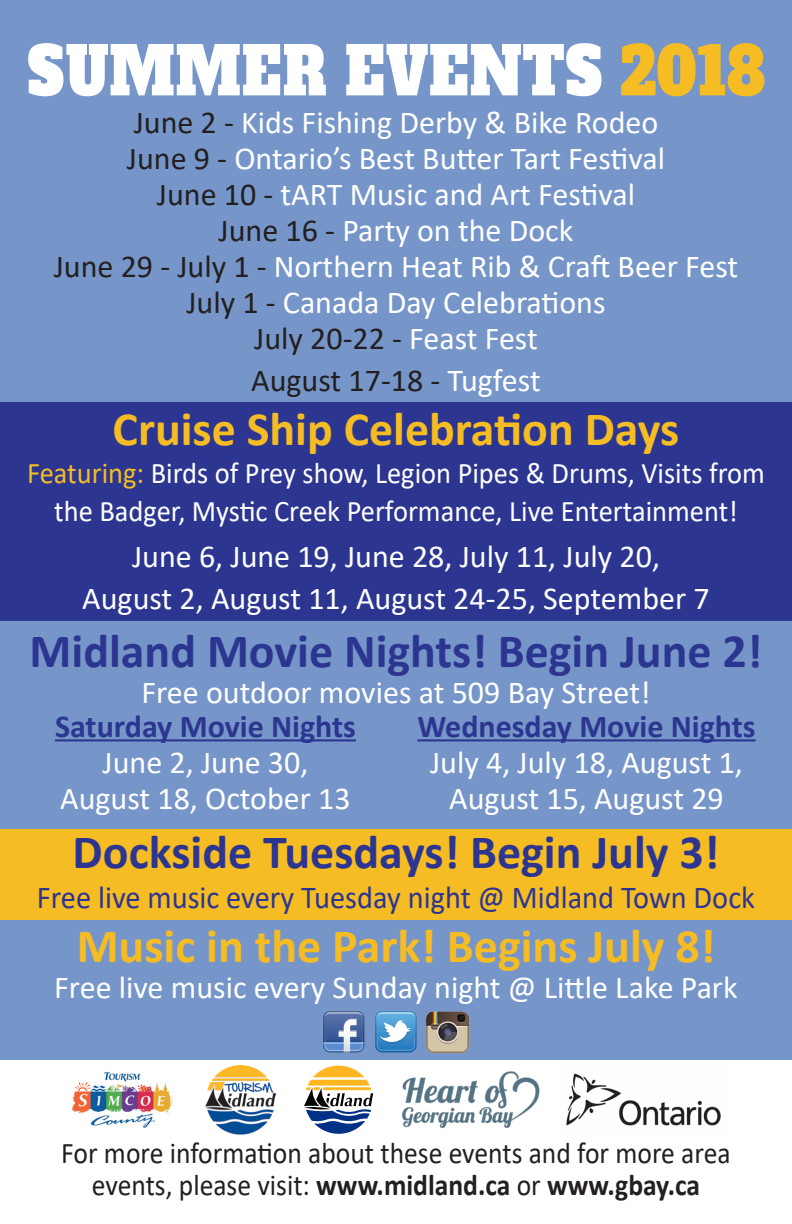
<style>
.page{position:relative;width:792px;height:1224px;background:#fff}
.page>*{position:absolute;margin:0;border:0;box-sizing:border-box;transform-origin:0 0}
.t1{font:66px "Alfa Slab One";letter-spacing:.02em;color:#fff;scale:.82 1}
.t2{font:700 48px "Calibri";color:#2c3691}
.t3{font:700 48px "Calibri";color:#f6bc24}
.t4{font:32px "Calibri";color:#fff}
.t5{font:32px "Calibri";color:#2c3691;scale:.95 1}
.t6{font:700 32px "Calibri";color:#2c3691}
.t7{font:32px "Calibri";color:#231f20}
.t8{font:30px/38px "Calibri";color:#fff;text-align:center;scale:.95 1}
.t9{font:30px/32px "Calibri";color:#231f20;text-align:center;scale:.92 1}
.s1{color:#f6bc24}
.s2{color:#231f20}
.s3{color:#fff}
.s4{font-weight:700}
</style>
<div class="page">
<div style="left:0;top:0;width:792px;height:1060px;background:#7696c9"></div>
<div style="left:0;top:829px;width:792px;height:90px;background:#f6bc24"></div>
<div style="left:0;top:403px;width:792px;height:218px;background:#2c3691"></div>
<hr style="left:55px;top:739px;width:301px;height:2px;background:#2c3691">
<hr style="left:417px;top:739px;width:339px;height:2px;background:#2c3691">
<svg style="left:375px;top:1011px;width:41px;height:41px;background:#6da9d6"></svg>
<svg style="left:323px;top:1011px;width:41px;height:41px;background:#6f8ab8"></svg>
<img style="left:426px;top:1011px;width:43px;height:42px">
<img style="left:402px;top:1071px;width:138px;height:58px">
<img style="left:206px;top:1065px;width:70px;height:69px">
<svg style="left:304px;top:1066px;width:69px;height:68px"></svg>
<img style="left:72px;top:1072px;width:101px;height:56px">
<img style="left:566px;top:1073px;width:155px;height:53px">
<p class="t1" style="left:27px;top:27px;width:902px">SUMMER EVENTS <span class="s1">2018</span></p>
<p class="t4" style="left:134px;top:101px;width:526px"><span class="s2">June 2 -</span> Kids Fishing Derby &amp; Bike Rodeo</p>
<p class="t4" style="left:127px;top:137px;width:540px"><span class="s2">June 9 -</span> Ontario’s Best Butter Tart Festival</p>
<p class="t4" style="left:157px;top:173px;width:480px"><span class="s2">June 10 -</span> tART Music and Art Festival</p>
<p class="t4" style="left:219px;top:209px;width:356px"><span class="s2">June 16 -</span> Party on the Dock</p>
<p class="t4" style="left:54px;top:245px;width:686px"><span class="s2">June 29 - July 1 -</span> Northern Heat Rib &amp; Craft Beer Fest</p>
<p class="t4" style="left:186px;top:281px;width:421px"><span class="s2">July 1 -</span> Canada Day Celebrations</p>
<p class="t7" style="left:254px;top:317px;width:285px">July 20-22 - <span class="s3">Feast Fest</span></p>
<p class="t7" style="left:251px;top:359px;width:291px">August 17-18 - <span class="s3">Tugfest</span></p>
<p class="t3" style="left:113px;top:396px;width:568px">Cruise Ship Celebration Days</p>
<p class="t8" style="left:27px;top:454px;width:778px"><span class="s1">Featuring:</span> Birds of Prey show, Legion Pipes &amp; Drums, Visits from the Badger, Mystic Creek Performance, Live Entertainment!</p>
<p class="t4" style="left:132px;top:535px;width:529px">June 6, June 19, June 28, July 11, July 20,</p>
<p class="t4" style="left:82px;top:577px;width:629px">August 2, August 11, August 24-25, September 7</p>
<p class="t2" style="left:30px;top:618px;width:734px">Midland Movie Nights! Begin June 2!</p>
<p class="t4" style="left:142px;top:671px;width:510px">Free outdoor movies at 509 Bay Street!</p>
<p class="t6" style="left:55px;top:704px;width:302px">Saturday Movie Nights</p>
<p class="t4" style="left:103px;top:740px;width:207px">June 2, June 30,</p>
<p class="t4" style="left:60px;top:776px;width:292px">August 18, October 13</p>
<p class="t6" style="left:417px;top:704px;width:340px">Wednesday Movie Nights</p>
<p class="t4" style="left:430px;top:740px;width:314px">July 4, July 18, August 1,</p>
<p class="t4" style="left:449px;top:776px;width:276px">August 15, August 29</p>
<p class="t2" style="left:73px;top:818px;width:648px">Dockside Tuesdays! Begin July 3!</p>
<p class="t5" style="left:37px;top:875px;width:757px">Free live music every Tuesday night @ Midland Town Dock</p>
<p class="t3" style="left:77px;top:912px;width:640px">Music in the Park! Begins July 8!</p>
<p class="t4" style="left:54px;top:965px;width:685px">Free live music every Sunday night @ Little Lake Park</p>
<p class="t9" style="left:61px;top:1136px;width:729px">For more information about these events and for more area events, please visit: <span class="s4">www.midland.ca</span> or <span class="s4">www.gbay.ca</span></p>
</div>
